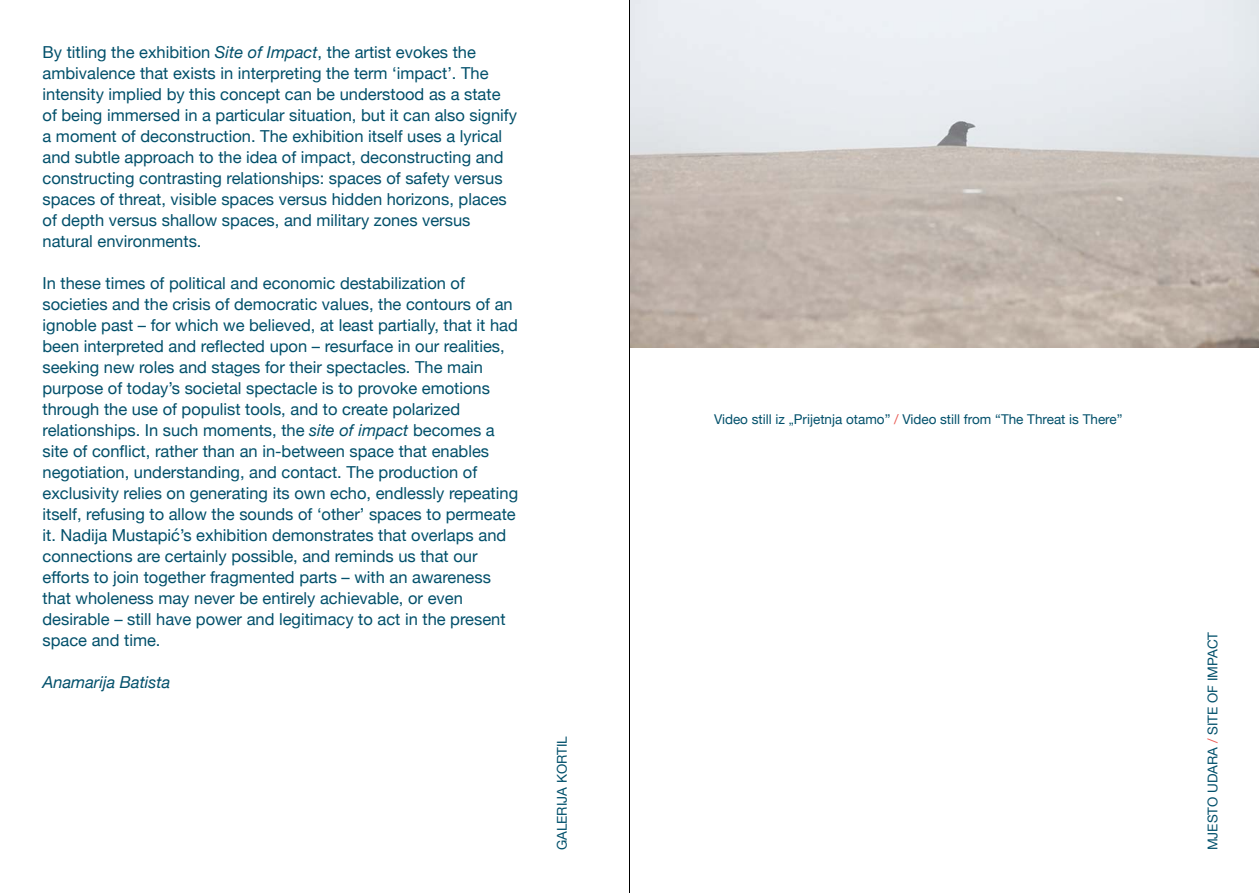
<style>
.page{position:relative;width:1259px;height:893px;background:#fff}
.page>*{position:absolute;margin:0;border:0;box-sizing:border-box;transform-origin:0 0}
.t1{font:16.5px/21px "Helvetica Neue";color:#02506b}
.t2{font:italic 16.5px "Helvetica Neue";color:#02506b}
.t3{font:13.5px "Helvetica Neue";color:#02506b}
.s1{font-style:italic}
.s2{font-size:12px}
.s3{color:#e95a53}
</style>
<div class="page">
<img style="left:630px;top:0;width:629px;height:348px">
<hr style="left:629px;top:0;width:1px;height:893px;background:#000">
<p class="t1" style="left:43px;top:43px;width:476px">By titling the exhibition <span class="s1">Site of Impact</span>, the artist evokes the ambivalence that exists in interpreting the term ‘impact’. The intensity implied by this concept can be understood as a state of being immersed in a particular situation, but it can also signify a moment of deconstruction. The exhibition itself uses a lyrical and subtle approach to the idea of impact, deconstructing and constructing contrasting relationships: spaces of safety versus spaces of threat, visible spaces versus hidden horizons, places of depth versus shallow spaces, and military zones versus natural environments.</p>
<p class="t1" style="left:43px;top:274px;width:477px">In these times of political and economic destabilization of societies and the crisis of democratic values, the contours of an ignoble past – for which we believed, at least partially, that it had been interpreted and reflected upon – resurface in our realities, seeking new roles and stages for their spectacles. The main purpose of today’s societal spectacle is to provoke emotions through the use of populist tools, and to create polarized relationships. In such moments, the <span class="s1">site of impact</span> becomes a site of conflict, rather than an in-between space that enables negotiation, understanding, and contact. The production of exclusivity relies on generating its own echo, endlessly repeating itself, refusing to allow the sounds of ‘other’ spaces to permeate it. Nadija Mustapić’s exhibition demonstrates that overlaps and connections are certainly possible, and reminds us that our efforts to join together fragmented parts – with an awareness that wholeness may never be entirely achievable, or even desirable – still have power and legitimacy to act in the present space and time.</p>
<p class="t2" style="left:43px;top:671px;width:129px">Anamarija Batista</p>
<p class="t3" style="left:552px;top:850px;width:116px;rotate:-90deg">GALERIJA KORTIL</p>
<p class="t3" style="left:714px;top:410px;width:410px">Video still iz <span class="s2">„</span>Prijetnja otamo” <span class="s3">/</span> Video still from “The Threat is There”</p>
<p class="t3" style="left:1203px;top:850px;width:220px;rotate:-90deg">MJESTO UDARA <span class="s3">/</span> SITE OF IMPACT</p>
</div>
